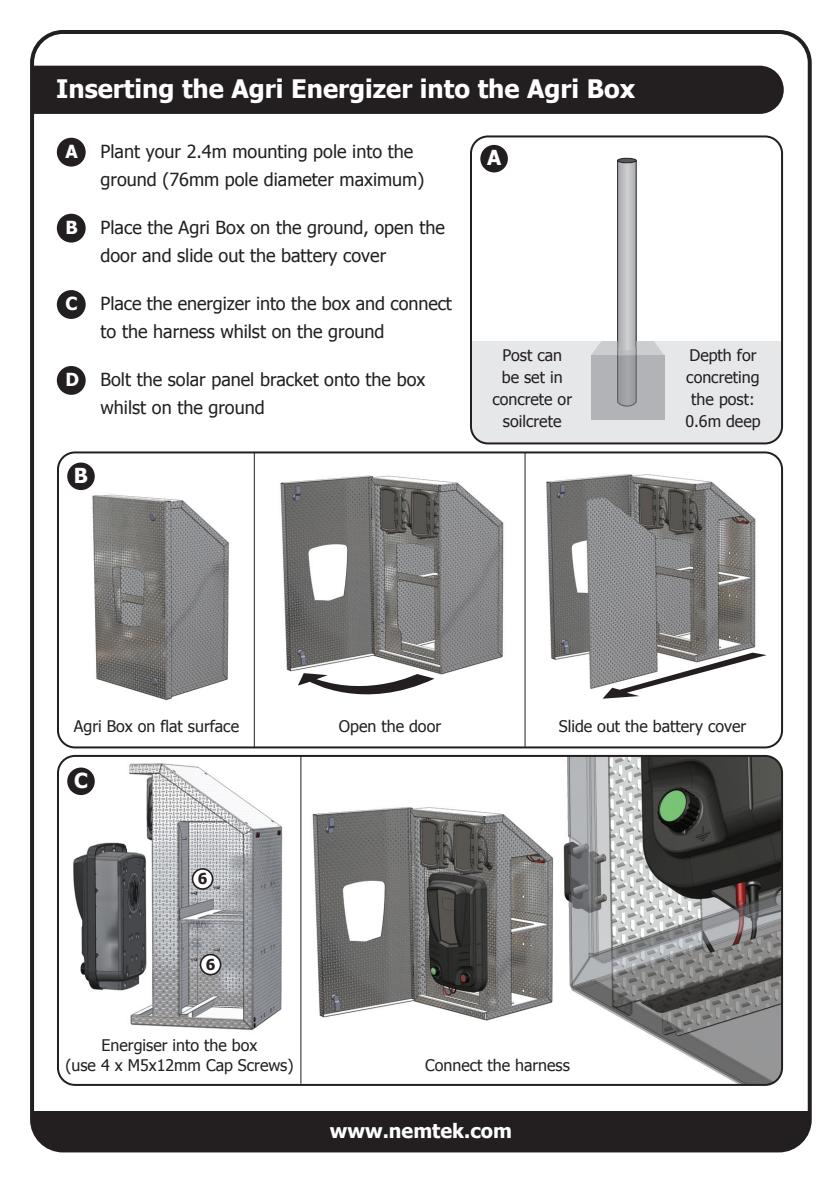
<style>
.page{position:relative;width:840px;height:1192px;background:#fff}
.page>*{position:absolute;margin:0;border:0;box-sizing:border-box;transform-origin:0 0}
.t1{font:700 25.4px "Tahoma";color:#fff}
.t2{font:700 20.6px "Tahoma";color:#fff}
.t3{font:700 19.8px "Tahoma";color:#fff}
.t4{font:18px/28px "Tahoma";color:#231f20}
.t5{font:700 18px "Tahoma";color:#fff}
.t6{font:16px/22px "Tahoma";color:#231f20;text-align:center}
.t7{font:700 15px "Tahoma";color:#231f20}
.s1{font-weight:700;color:#fff}
</style>
<div class="page">
<div style="left:57px;top:138px;width:29px;height:29px;background:#231f20;border-radius:50%"></div>
<div style="left:57px;top:214px;width:29px;height:29px;background:#231f20;border-radius:50%"></div>
<div style="left:57px;top:290px;width:29px;height:29px;background:#231f20;border-radius:50%"></div>
<div style="left:57px;top:451px;width:726px;height:297px;border:2px solid #231f20;border-radius:17px"></div>
<div style="left:57px;top:366px;width:29px;height:29px;background:#231f20;border-radius:50%"></div>
<img style="left:563px;top:756px;width:217px;height:327px">
<div style="left:57px;top:755px;width:726px;height:331px;border:2px solid #231f20;border-radius:17px"></div>
<img style="left:546px;top:474px;width:210px;height:215px">
<div style="left:471px;top:341px;width:311px;height:102px;background:#e6e7e9"></div>
<svg style="left:617px;top:158px;width:20px;height:5px"></svg>
<svg style="left:591px;top:160px;width:73px;height:259px"></svg>
<div style="left:470px;top:135px;width:313px;height:309px;border:2px solid #231f20;border-radius:17px"></div>
<img style="left:92px;top:494px;width:137px;height:207px">
<img style="left:280px;top:475px;width:224px;height:200px">
<hr style="left:254px;top:452px;width:1px;height:295px;background:#231f20">
<hr style="left:525px;top:452px;width:1px;height:295px;background:#231f20">
<svg style="left:298px;top:673px;width:137px;height:22px"></svg>
<svg style="left:603px;top:653px;width:164px;height:46px"></svg>
<img style="left:70px;top:763px;width:213px;height:268px">
<img style="left:312px;top:807px;width:242px;height:214px">
<hr style="left:300px;top:757px;width:1px;height:327px;background:#231f20">
<div style="left:32px;top:1111px;width:778px;height:39px;background:#231f20"></div>
<div style="left:30px;top:30px;width:782px;height:1122px;border:4px solid #231f20;border-radius:31px"></div>
<div style="left:32px;top:66px;width:752px;height:48px;background:#231f20"></div>
<div style="left:480px;top:145px;width:28px;height:27px;background:#231f20;border-radius:50%"></div>
<div style="left:67px;top:463px;width:28px;height:27px;background:#231f20;border-radius:50%"></div>
<div style="left:67px;top:768px;width:28px;height:27px;background:#231f20;border-radius:50%"></div>
<div style="left:192px;top:868px;width:21px;height:22px;background:#fff;border:2px solid #231f20;border-radius:50%"></div>
<div style="left:200px;top:954px;width:21px;height:21px;background:#fff;border:2px solid #231f20;border-radius:50%"></div>
<h1 class="t1" style="left:56px;top:72px;width:581px">Inserting the Agri Energizer into the Agri Box</h1>
<p class="t5" style="left:65px;top:140px;width:14px">A</p>
<p class="t4" style="left:101px;top:137px;width:325px">Plant your 2.4m mounting pole into the ground (76mm pole diameter maximum)</p>
<p class="t5" style="left:65px;top:216px;width:14px">B</p>
<p class="t4" style="left:101px;top:213px;width:346px">Place the Agri Box on the ground, open the door and slide out the battery cover</p>
<p class="t5" style="left:65px;top:292px;width:14px">C</p>
<p class="t4" style="left:101px;top:289px;width:353px">Place the energizer into the box and connect to the harness whilst on the ground</p>
<p class="t4" style="left:101px;top:365px;width:326px;text-indent:-35px"><span class="s1">D</span> Bolt the solar panel bracket onto the box whilst on the ground</p>
<p class="t2" style="left:74px;top:462px;width:16px">B</p>
<p class="t2" style="left:487px;top:145px;width:16px">A</p>
<p class="t6" style="left:492px;top:344px;width:81px">Post can be set in concrete or soilcrete</p>
<p class="t6" style="left:685px;top:344px;width:77px">Depth for concreting the post:<br>0.6m deep</p>
<p class="t6" style="left:74px;top:715px;width:167px">Agri Box on flat surface</p>
<p class="t6" style="left:339px;top:715px;width:104px">Open the door</p>
<p class="t6" style="left:559px;top:715px;width:189px">Slide out the battery cover</p>
<p class="t2" style="left:74px;top:767px;width:15px">C</p>
<p class="t7" style="left:198px;top:869px;width:11px">6</p>
<p class="t7" style="left:206px;top:955px;width:11px">6</p>
<p class="t6" style="left:65px;top:1035px;width:230px;line-height:20px">Energiser into the box<br>(use 4 x M5x12mm Cap Screws)</p>
<p class="t6" style="left:425px;top:1054px;width:146px">Connect the harness</p>
<p class="t3" style="left:330px;top:1118px;width:184px">www.nemtek.com</p>
</div>
